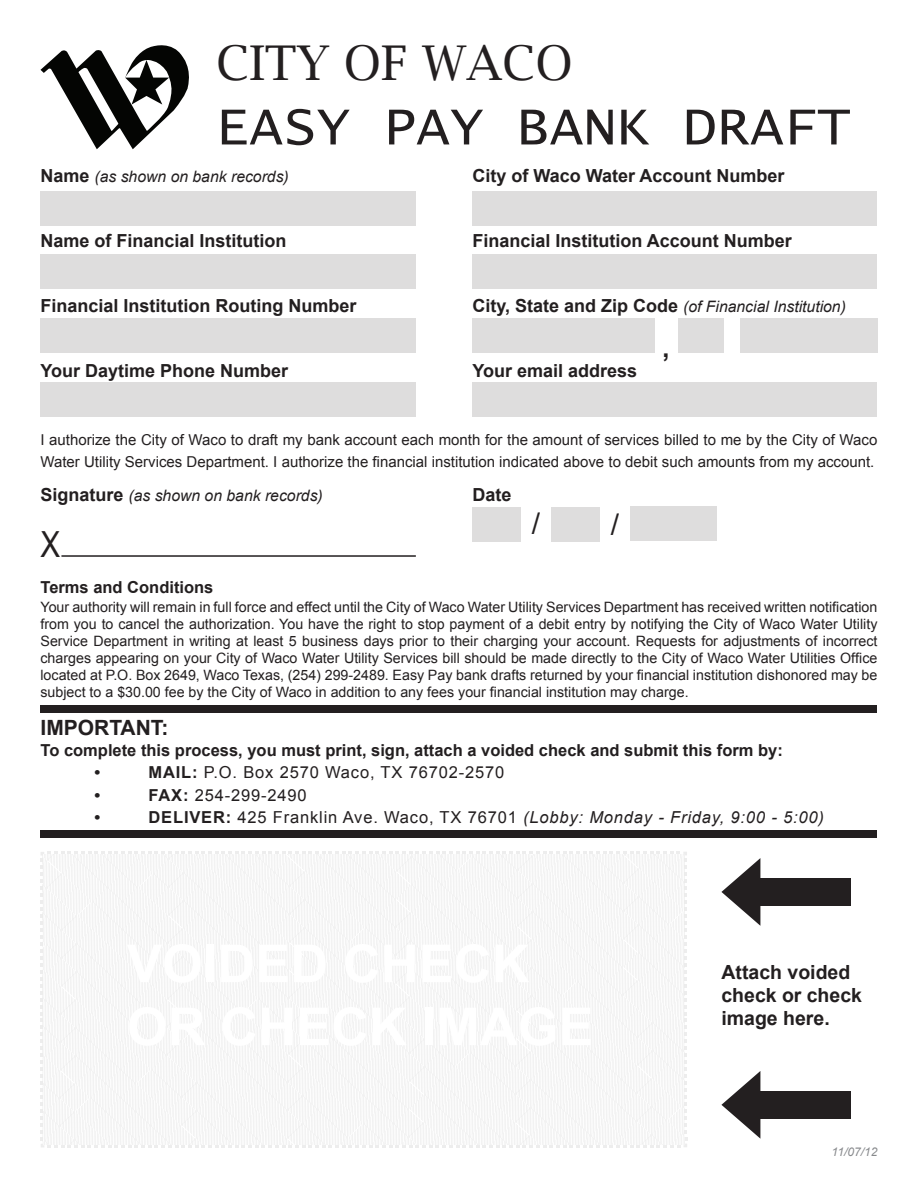
<style>
.page{position:relative;width:918px;height:1188px;background:#fff}
.page>*{position:absolute;margin:0;border:0;box-sizing:border-box;transform-origin:0 0}
.t1{font:55.5px "Lucida Console";color:#231f20}
.t2{font:48px "Lucida Bright";color:#231f20}
.t3{font:36px "Arial Narrow";color:#231f20}
.t4{font:30px "Arial";color:#231f20}
.t5{font:700 25.5px "Arial";color:#231f20}
.t6{font:700 21px "Arial";color:#231f20}
.t7{font:700 19.5px/23.4px "Arial";color:#231f20}
.t8{font:700 18px "Arial";color:#231f20}
.t9{font:700 16.5px/22.5px "Arial";color:#231f20}
.t10{font:italic 16.5px "Arial";letter-spacing:.05em;color:#231f20}
.t11{font:16.5px "Arial";letter-spacing:.05em;color:#231f20}
.t12{font:italic 15.75px "Arial";color:#231f20}
.t13{font:15px/21.6px "Arial";color:#231f20}
.t14{font:14.25px/17.1px "Arial";color:#231f20;text-align:justify}
.t15{font:italic 12px "Arial";color:#87898c}
.s1{font-weight:700;font-style:normal;font-size:18px}
.s2{font-style:inherit}
.s3{font-weight:700}
.s4{font-weight:700;font-style:normal}
.s5{font-style:normal}
</style>
<div class="page">
<svg style="left:41px;top:45px;width:148px;height:104px"></svg>
<div style="left:40px;top:191px;width:376px;height:34px;background:#dedddd"></div>
<div style="left:472px;top:191px;width:406px;height:34px;background:#dedddd"></div>
<div style="left:40px;top:255px;width:376px;height:34px;background:#dedddd"></div>
<div style="left:472px;top:255px;width:406px;height:34px;background:#dedddd"></div>
<div style="left:40px;top:318px;width:376px;height:35px;background:#dedddd"></div>
<div style="left:472px;top:382px;width:406px;height:35px;background:#dedddd"></div>
<div style="left:40px;top:382px;width:376px;height:35px;background:#dedddd"></div>
<hr style="left:61px;top:555px;width:355px;height:2px;background:#231f20">
<div style="left:740px;top:318px;width:138px;height:35px;background:#dedddd"></div>
<div style="left:678px;top:318px;width:46px;height:35px;background:#dedddd"></div>
<div style="left:472px;top:318px;width:183px;height:35px;background:#dedddd"></div>
<div style="left:472px;top:507px;width:49px;height:34px;background:#dedddd"></div>
<div style="left:552px;top:507px;width:48px;height:34px;background:#dedddd"></div>
<div style="left:631px;top:506px;width:86px;height:35px;background:#dedddd"></div>
<div style="left:40px;top:705px;width:838px;height:8px;background:#231f20"></div>
<div style="left:40px;top:830px;width:838px;height:8px;background:#231f20"></div>
<svg style="left:40px;top:852px;width:647px;height:296px"></svg>
<div style="left:43px;top:854px;width:642px;height:291px;background:#f6f6f6"></div>
<svg style="left:721px;top:858px;width:39px;height:68px"></svg>
<div style="left:757px;top:878px;width:93px;height:27px;background:#231f20"></div>
<svg style="left:721px;top:1071px;width:39px;height:68px"></svg>
<div style="left:757px;top:1091px;width:93px;height:27px;background:#231f20"></div>
<h2 class="t2" style="left:216px;top:35px;width:358px">CITY OF WACO</h2>
<h1 class="t1" style="left:216px;top:101px;width:636px">EASY PAY BANK DRAFT</h1>
<p class="t12" style="left:40px;top:167px;width:250px"><span class="s1">Name</span> (as shown on bank records)</p>
<p class="t8" style="left:473px;top:164px;width:314px">City of Waco Water Account Number</p>
<p class="t8" style="left:41px;top:229px;width:248px">Name of Financial Institution</p>
<p class="t8" style="left:473px;top:229px;width:321px">Financial Institution Account Number</p>
<p class="t8" style="left:41px;top:294px;width:318px">Financial Institution Routing Number</p>
<p class="t12" style="left:473px;top:296px;width:375px"><span class="s1">City, State and Zip Code</span> (of Financial Institution)</p>
<p class="t8" style="left:40px;top:359px;width:249px">Your Daytime Phone Number</p>
<p class="t8" style="left:472px;top:359px;width:166px">Your email address</p>
<h3 class="t5" style="left:663px;top:331px;width:9px">,</h3>
<p class="t13" style="left:40px;top:430px;width:838px">I authorize the City of Waco to draft my bank account each month for the amount of services billed to me by the City of Waco<br>Water Utility Services Department. I authorize the financial institution indicated above to debit such amounts from my account.</p>
<p class="t12" style="left:40px;top:486px;width:284px"><span class="s1">Signature</span> (as shown on bank records)</p>
<p class="t8" style="left:472px;top:483px;width:41px">Date</p>
<h3 class="t3" style="left:40px;top:518px;width:21px">X</h3>
<h3 class="t4" style="left:532px;top:504px;width:10px">/</h3>
<h3 class="t4" style="left:611px;top:505px;width:10px">/</h3>
<p class="t9" style="left:40px;top:576px;width:174px">Terms and Conditions</p>
<p class="t14" style="left:40px;top:598px;width:839px">Your authority will remain in full force and effect until the City of Waco Water Utility Services Department has received written notification from you to cancel the authorization. You have the right to stop payment of a debit entry by notifying the City of Waco Water Utility Service Department in writing at least 5 business days prior to their charging your account. Requests for adjustments of incorrect charges appearing on your City of Waco Water Utility Services bill should be made directly to the City of Waco Water Utilities Office located at P.O. Box 2649, Waco Texas, (254) 299-2489. Easy Pay bank drafts returned by your financial institution dishonored may be subject to a $30.00 fee by the City of Waco in addition to any fees your financial institution may charge.</p>
<h3 class="t6" style="left:40px;top:713px;width:129px">IMPORTANT:</h3>
<p class="t9" style="left:95px;top:739px;width:690px;text-indent:-54px">To complete this process, you must <span class="s2">print, sign,</span> attach a voided check and submit <span class="s2">this form</span> by: •</p>
<p class="t11" style="left:149px;top:762px;width:357px"><span class="s3">MAIL:</span> P.O. Box 2570 Waco, TX 76702-2570</p>
<p class="t9" style="left:95px;top:784px;width:7px">•</p>
<p class="t11" style="left:149px;top:784px;width:160px"><span class="s3">FAX:</span> 254-299-2490</p>
<p class="t9" style="left:95px;top:807px;width:7px">•</p>
<p class="t10" style="left:149px;top:807px;width:677px"><span class="s4">DELIVER:</span> <span class="s5">425 Franklin Ave. Waco, TX 76701</span> (Lobby: Monday - Friday, 9:00 - 5:00)</p>
<h3 class="t7" style="left:721px;top:961px;width:142px">Attach voided check or check image here.</h3>
<p class="t15" style="left:832px;top:1144px;width:47px">11/07/12</p>
</div>
